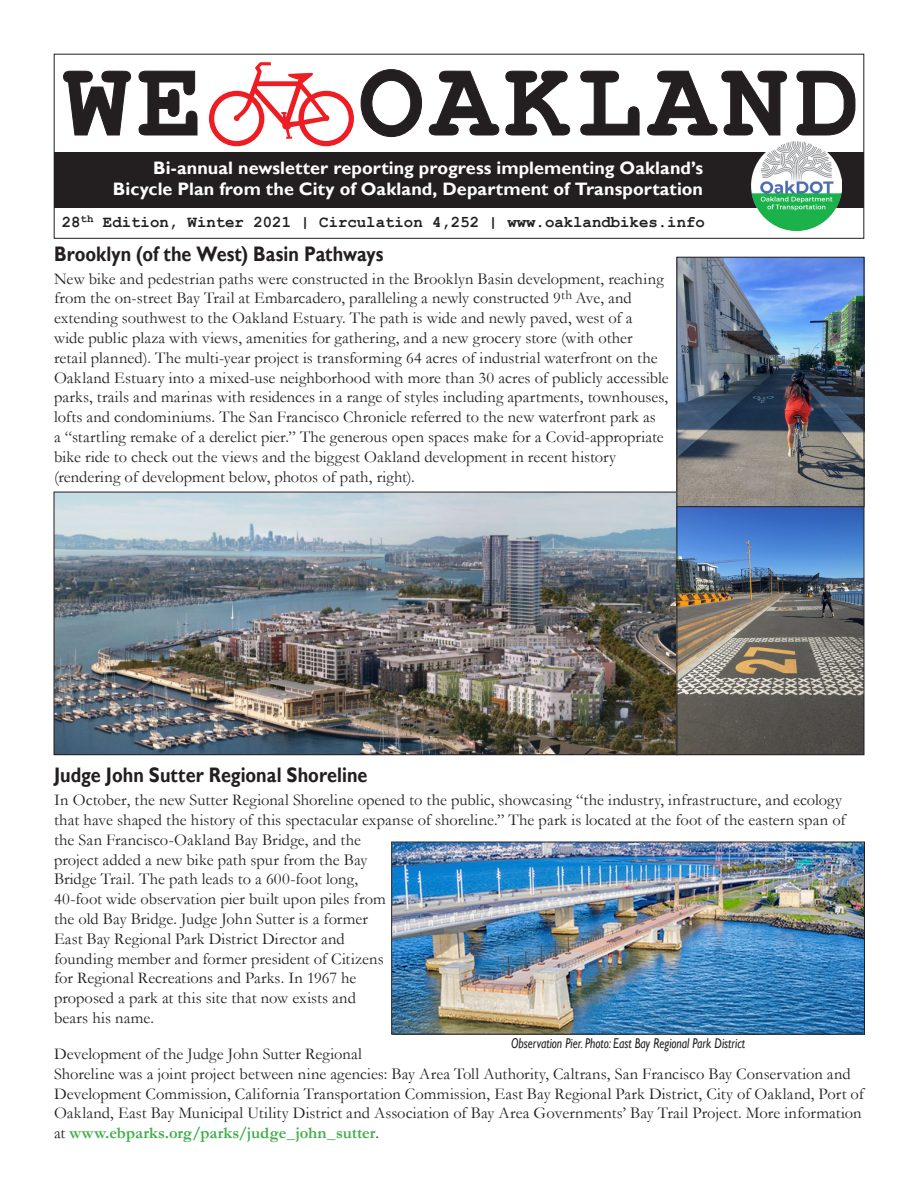
<style>
.page{position:relative;width:918px;height:1188px;background:#fff}
.page>*{position:absolute;margin:0;border:0;box-sizing:border-box;transform-origin:0 0}
.t1{font:700 21px "Gill Sans";color:#231f20;scale:.86 1}
.t2{font:700 18px/21.6px "Gill Sans";letter-spacing:.005em;color:#fff;text-align:right}
.t3{font:16.5px/19.8px "Garamond";letter-spacing:.005em;color:#231f20}
.t4{font:700 16.5px "Courier New";color:#231f20;scale:.95 1}
.t5{font:italic 14.25px "Gill Sans";color:#231f20;scale:.8 1}
.s1{font-weight:700;color:#40ae49}
</style>
<div class="page">
<div style="left:54px;top:152px;width:810px;height:55px;background:#231f20"></div>
<svg style="left:183px;top:237px;width:111px;height:1px"></svg>
<svg style="left:316px;top:207px;width:166px;height:1px"></svg>
<img style="left:751px;top:141px;width:90px;height:89px">
<svg style="left:63px;top:71px;width:68px;height:64px"></svg>
<svg style="left:139px;top:71px;width:58px;height:64px"></svg>
<svg style="left:361px;top:69px;width:61px;height:68px"></svg>
<svg style="left:429px;top:71px;width:70px;height:64px"></svg>
<svg style="left:505px;top:71px;width:65px;height:64px"></svg>
<svg style="left:580px;top:71px;width:60px;height:64px"></svg>
<svg style="left:647px;top:71px;width:140px;height:64px"></svg>
<svg style="left:796px;top:71px;width:59px;height:64px"></svg>
<svg style="left:209px;top:62px;width:145px;height:84px"></svg>
<img style="left:56px;top:494px;width:620px;height:259px">
<img style="left:679px;top:507px;width:183px;height:246px">
<div style="left:677px;top:505px;width:187px;height:250px;border:1px solid #231f20"></div>
<img style="left:679px;top:259px;width:183px;height:246px">
<div style="left:677px;top:257px;width:187px;height:250px;border:1px solid #231f20"></div>
<img style="left:393px;top:844px;width:470px;height:188px">
<div style="left:391px;top:842px;width:474px;height:192px;border:1px solid #231f20"></div>
<p class="t2" style="left:113px;top:157px;width:592px">Bi-annual newsletter reporting progress implementing Oakland’s<br>Bicycle Plan from the City of Oakland, Department of Transportation</p>
<p class="t4" style="left:62px;top:211px;width:678px">28<sup>th</sup> Edition, Winter 2021 | Circulation 4,252 | www.oaklandbikes.info</p>
<p class="t1" style="left:54px;top:241px;width:385px">Brooklyn (of the West) Basin Pathways</p>
<p class="t3" style="left:54px;top:268px;width:616px">New bike and pedestrian paths were constructed in the Brooklyn Basin development, reaching from the on-street Bay Trail at Embarcadero, paralleling a newly constructed 9<sup>th</sup> Ave, and extending southwest to the Oakland Estuary. The path is wide and newly paved, west of a<br>wide public plaza with views, amenities for gathering, and a new grocery store (with other retail planned). The multi-year project is transforming 64 acres of industrial waterfront on the Oakland Estuary into a mixed-use neighborhood with more than 30 acres of publicly accessible parks, trails and marinas with residences in a range of styles including apartments, townhouses, lofts and condominiums. The San Francisco Chronicle referred to the new waterfront park as<br>a “startling remake of a derelict pier.” The generous open spaces make for a Covid-appropriate bike ride to check out the views and the biggest Oakland development in recent history (rendering of development below, photos of path, right).</p>
<p class="t1" style="left:54px;top:762px;width:366px">Judge John Sutter Regional Shoreline</p>
<p class="t3" style="left:54px;top:790px;width:793px">In October, the new Sutter Regional Shoreline opened to the public, showcasing “the industry, infrastructure, and ecology that have shaped the history of this spectacular expanse of shoreline.” The park is located at the foot of the eastern span of the San Francisco-Oakland Bay Bridge, and the<br>project added a new bike path spur from the Bay<br>Bridge Trail. The path leads to a 600-foot long,<br>40-foot wide observation pier built upon piles from<br>the old Bay Bridge. Judge John Sutter is a former<br>East Bay Regional Park District Director and<br>founding member and former president of Citizens<br>for Regional Recreations and Parks. In 1967 he<br>proposed a park at this site that now exists and<br>bears his name.</p>
<p class="t3" style="left:54px;top:1043px;width:812px">Development of the Judge John Sutter Regional<br>Shoreline was a joint project between nine agencies: Bay Area Toll Authority, Caltrans, San Francisco Bay Conservation and Development Commission, California Transportation Commission, East Bay Regional Park District, City of Oakland, Port of Oakland, East Bay Municipal Utility District and Association of Bay Area Governments’ Bay Trail Project. More information at <span class="s1">www.ebparks.org/parks/judge_john_sutter</span>.</p>
<p class="t5" style="left:511px;top:1035px;width:294px">Observation Pier. Photo: East Bay Regional Park District</p>
</div>
